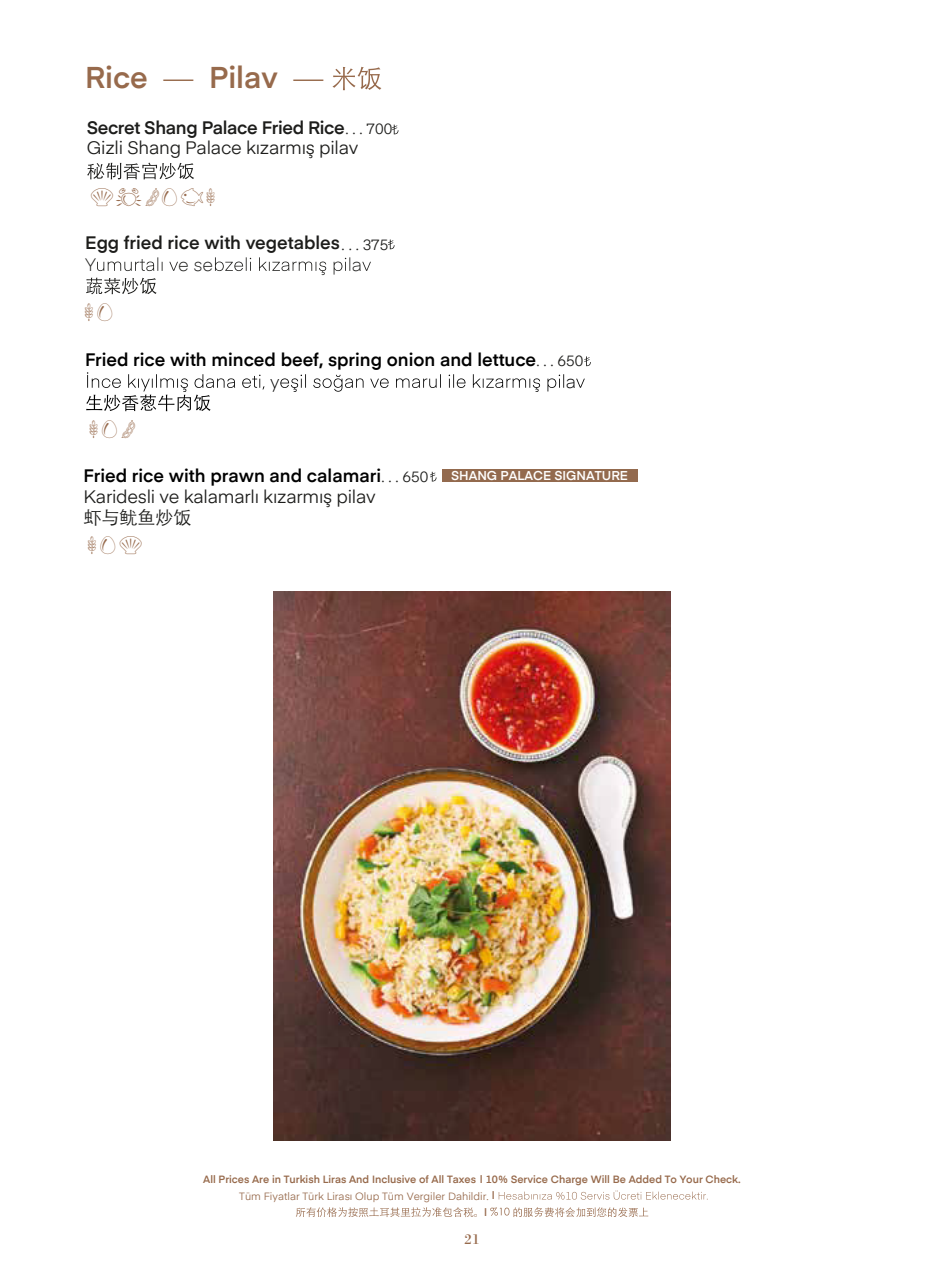
<style>
.page{position:relative;width:944px;height:1280px;background:#fff}
.page>*{position:absolute;margin:0;border:0;box-sizing:border-box;transform-origin:0 0}
.t1{font:600 30px "Eina 01";color:#976a4c}
.t2{font:600 18px "Eina 01";color:#000}
.t3{font:18px "Eina 01";letter-spacing:-.015em;color:#1d1d1b}
.t4{font:600 18px "Eina 01";letter-spacing:-.02em;color:#1d1d1b}
.t5{font:600 18px "Eina 01";color:#1d1d1b}
.t6{font:18px "Shangri La Allengen Set";letter-spacing:.24em;color:#976a4c}
.t7{font:300 18px "ST Heiti TC";color:#1d1d1b}
.t8{font:300 18px "Eina 01";color:#1d1d1b}
.t9{font:300 18px "Eina 01";color:#000}
.t10{font:15px "Bodoni Tr";color:#976a4c}
.t11{font:14.7px "Eina 01";color:#1d1d1b}
.t12{font:600 12.75px "Eina 01";color:#fff}
.t13{font:600 10.5px/16.6px "Eina 01";color:#976a4c}
.t14{font:10.5px "Koz Go Pr 6 N";color:#976a4c}
.s1{font-weight:300}
.s2{font-weight:400}
.s3{font-family:"Eina 01";font-weight:600}
</style>
<div class="page">
<img style="left:274px;top:591px;width:396px;height:550px">
<svg style="left:392px;top:125px;width:6px;height:9px"></svg>
<svg style="left:87px;top:163px;width:107px;height:16px"></svg>
<svg style="left:388px;top:240px;width:7px;height:9px"></svg>
<svg style="left:97px;top:257px;width:66px;height:14px"></svg>
<svg style="left:169px;top:262px;width:9px;height:9px"></svg>
<svg style="left:215px;top:257px;width:135px;height:18px"></svg>
<svg style="left:362px;top:262px;width:9px;height:9px"></svg>
<svg style="left:86px;top:278px;width:71px;height:16px"></svg>
<svg style="left:584px;top:356px;width:7px;height:10px"></svg>
<svg style="left:280px;top:374px;width:84px;height:18px"></svg>
<svg style="left:370px;top:374px;width:194px;height:18px"></svg>
<svg style="left:576px;top:379px;width:9px;height:9px"></svg>
<svg style="left:86px;top:372px;width:179px;height:39px"></svg>
<svg style="left:430px;top:472px;width:7px;height:9px"></svg>
<svg style="left:332px;top:67px;width:49px;height:23px"></svg>
<div style="left:442px;top:469px;width:195px;height:13px;background:#936a4e"></div>
<svg style="left:499px;top:1190px;width:209px;height:10px"></svg>
<svg style="left:296px;top:1207px;width:177px;height:10px"></svg>
<svg style="left:490px;top:1207px;width:158px;height:10px"></svg>
<h1 class="t1" style="left:85px;top:55px;width:240px">Rice <span class="s1">—</span> Pilav <span class="s1">—</span></h1>
<h2 class="t4" style="left:87px;top:115px;width:259px">Secret Shang Palace Fried Rice</h2>
<h3 class="t11" style="left:346px;top:118px;width:48px">. . . 700</h3>
<h2 class="t3" style="left:87px;top:134px;width:273px">Gizli Shang Palace kızarmış pilav</h2>
<h2 class="t6" style="left:91px;top:188px;width:125px">8ksybg</h2>
<h2 class="t5" style="left:85px;top:229px;width:256px">Egg fried rice with vegetables</h2>
<h2 class="t8" style="left:85px;top:251px;width:12px">Y</h2>
<h2 class="t8" style="left:178px;top:251px;width:37px">e se</h2>
<h2 class="t8" style="left:352px;top:251px;width:12px">a</h2>
<h2 class="t6" style="left:85px;top:303px;width:29px">g y</h2>
<h2 class="t2" style="left:85px;top:346px;width:452px">Fried rice with minced beef, spring onion and lettuce</h2>
<h2 class="t9" style="left:270px;top:368px;width:11px">y</h2>
<h2 class="t9" style="left:566px;top:368px;width:12px">a</h2>
<h2 class="t6" style="left:90px;top:420px;width:47px">gys</h2>
<h2 class="t2" style="left:84px;top:462px;width:299px">Fried rice with prawn and calamari</h2>
<h3 class="t11" style="left:342px;top:234px;width:48px">. . . 375</h3>
<h3 class="t11" style="left:536px;top:350px;width:48px">. . . 650</h3>
<h3 class="t11" style="left:381px;top:465px;width:48px">. . . 650</h3>
<p class="t12" style="left:451px;top:466px;width:178px">SHANG PALACE SIGNATURE</p>
<h2 class="t3" style="left:84px;top:483px;width:294px">Karidesli ve kalamarlı kızarmış pilav</h2>
<h2 class="t7" style="left:84px;top:502px;width:109px">虾与鱿鱼炒饭</h2>
<h2 class="t6" style="left:88px;top:537px;width:55px">gy8</h2>
<p class="t13" style="left:239px;top:1170px;width:503px;text-indent:-36px">All Prices Are in Turkish Liras And Inclusive of All Taxes | 10% Service Charge Will Be Added To Your Check.<br><span class="s2">Tüm Fiyatlar Türk Lirası Olup Tüm Vergiler Dahildir.</span> |</p>
<p class="t14" style="left:474px;top:1206px;width:15px">。<span class="s3">|</span></p>
<h3 class="t10" style="left:464px;top:1230px;width:17px">21</h3>
</div>
